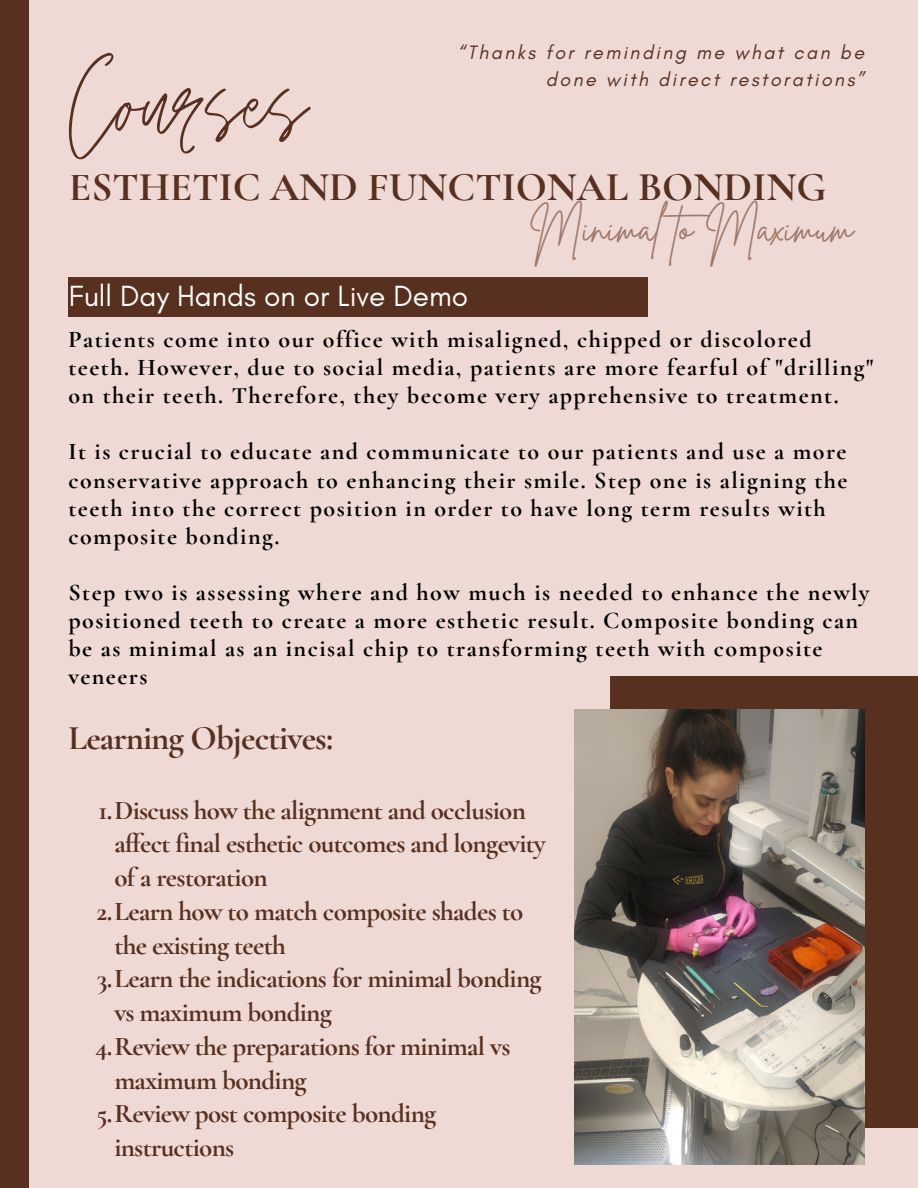
<style>
.page{position:relative;width:918px;height:1188px;background:#efd9d5}
.page>*{position:absolute;margin:0;border:0;box-sizing:border-box;transform-origin:0 0}
.t1{font:159px "Jonathan";color:#57301f}
.t2{font:41.4px "Brittany Signature";color:#9f7866}
.t3{font:700 40.8px "Cormorant Garamond";color:#57301f}
.t4{font:700 34.5px "Cormorant Garamond";letter-spacing:-.025em;color:#57301f}
.t5{font:29.85px "Glacial Indifference";color:#fbfdf9}
.t6{font:700 27px/33.8px "Cormorant Garamond";letter-spacing:-.025em;color:#57301f}
.t7{font:700 24px/28.2px "Cormorant Garamond";letter-spacing:.06em;color:#000}
.t8{font:italic 19.65px/27px "Glacial Indifference";letter-spacing:.12em;color:#57301f;text-align:right}
</style>
<div class="page">
<div style="left:68px;top:277px;width:580px;height:40px;background:#57301f"></div>
<div style="left:0;top:0;width:29px;height:1188px;background:#57301f"></div>
<div style="left:610px;top:676px;width:308px;height:452px;background:#57301f"></div>
<img style="left:574px;top:710px;width:291px;height:454px">
<h6 class="t1" style="left:69px;top:16px;width:240px">Courses</h6>
<p class="t8" style="left:458px;top:39px;width:408px">“Thanks for reminding me what can be done with direct restorations”</p>
<h6 class="t3" style="left:69px;top:163px;width:759px">ESTHETIC AND FUNCTIONAL BONDING</h6>
<h5 class="t2" style="left:530px;top:201px;width:325px">Minimal to Maximum</h5>
<h6 class="t5" style="left:69px;top:278px;width:401px">Full Day Hands on or Live Demo</h6>
<p class="t7" style="left:68px;top:325px;width:806px">Patients come into our office with misaligned, chipped or discolored teeth. However, due to social media, patients are more fearful of "drilling" on their teeth. Therefore, they become very apprehensive to treatment.</p>
<h2 class="t7" style="left:68px;top:438px;width:781px">It is crucial to educate and communicate to our patients and use a more conservative approach to enhancing their smile. Step one is aligning the teeth into the correct position in order to have long term results with composite bonding.</h2>
<h3 class="t7" style="left:68px;top:578px;width:802px">Step two is assessing where and how much is needed to enhance the newly positioned teeth to create a more esthetic result. Composite bonding can be as minimal as an incisal chip to transforming teeth with composite veneers</h3>
<p class="t4" style="left:68px;top:717px;width:266px">Learning Objectives:</p>
<h4 class="t6" style="left:114px;top:793px;width:433px;text-indent:-16px">1.Discuss how the alignment and occlusion affect final esthetic outcomes and longevity of a restoration</h4>
<p class="t6" style="left:114px;top:894px;width:410px;text-indent:-18px">2.Learn how to match composite shades to the existing teeth</p>
<p class="t6" style="left:114px;top:962px;width:429px;text-indent:-18px">3.Learn the indications for minimal bonding vs maximum bonding</p>
<p class="t6" style="left:114px;top:1029px;width:398px;text-indent:-19px">4.Review the preparations for minimal vs maximum bonding</p>
<p class="t6" style="left:114px;top:1097px;width:324px;text-indent:-18px">5.Review post composite bonding instructions</p>
</div>
